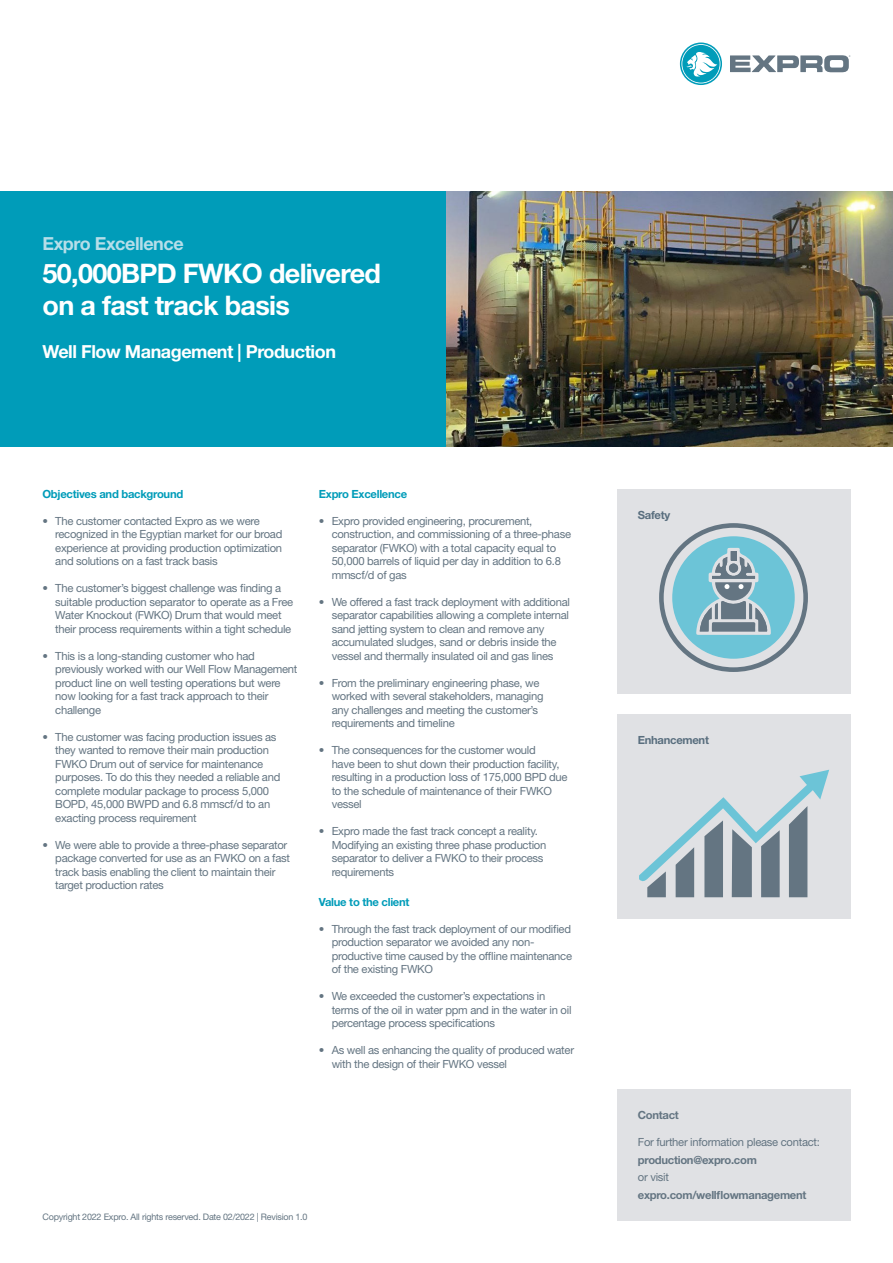
<style>
.page{position:relative;width:893px;height:1263px;background:#fff}
.page>*{position:absolute;margin:0;border:0;box-sizing:border-box;transform-origin:0 0}
.t1{font:700 27px/32.4px "Helvetica Neue";letter-spacing:-.025em;color:#fff}
.t2{font:700 18px "Helvetica Neue";letter-spacing:-.025em;color:#fff}
.t3{font:700 18px "Helvetica Neue";letter-spacing:-.025em;color:#b6dee9}
.t4{font:11.25px/13.5px "Helvetica Neue";letter-spacing:-.025em;color:#647582}
.t5{font:700 11.25px "Helvetica Neue";letter-spacing:-.025em;color:#647582}
.t6{font:700 11.25px "Helvetica Neue";letter-spacing:-.025em;color:#009cb9}
.t7{font:700 11.25px "Helvetica Neue";letter-spacing:-.025em;color:#596e7e}
.t8{font:9px "Helvetica Neue";letter-spacing:-.025em;color:#647582}
</style>
<div class="page">
<div style="left:0;top:191px;width:446px;height:255px;background:#009cb9"></div>
<img style="left:446px;top:191px;width:447px;height:255px">
<svg style="left:680px;top:43px;width:42px;height:42px"></svg>
<svg style="left:730px;top:55px;width:120px;height:17px"></svg>
<div style="left:617px;top:1089px;width:233px;height:131px;background:#e0e1e4"></div>
<div style="left:617px;top:489px;width:233px;height:204px;background:#e0e1e4"></div>
<svg style="left:659px;top:523px;width:149px;height:149px"></svg>
<div style="left:617px;top:714px;width:233px;height:204px;background:#e0e1e4"></div>
<svg style="left:639px;top:770px;width:190px;height:127px"></svg>
<p class="t3" style="left:43px;top:233px;width:143px">Expro Excellence</p>
<p class="t1" style="left:43px;top:256px;width:340px">50,000BPD FWKO delivered on a fast track basis</p>
<p class="t2" style="left:43px;top:341px;width:295px">Well Flow Management | Production</p>
<p class="t6" style="left:43px;top:487px;width:142px">Objectives and background</p>
<p class="t4" style="left:55px;top:514px;width:229px;text-indent:-13px">• The customer contacted Expro as we were recognized in the Egyptian market for our broad experience at providing production optimization and solutions on a fast track basis</p>
<p class="t4" style="left:55px;top:581px;width:239px;text-indent:-13px">• The customer’s biggest challenge was finding a suitable production separator to operate as a Free Water Knockout (FWKO) Drum that would meet their process requirements within a tight schedule</p>
<p class="t4" style="left:55px;top:649px;width:244px;text-indent:-13px">• This is a long-standing customer who had previously worked with our Well Flow Management product line on well testing operations but were now looking for a fast track approach to their challenge</p>
<p class="t4" style="left:55px;top:730px;width:227px;text-indent:-13px">• The customer was facing production issues as they wanted to remove their main production FWKO Drum out of service for maintenance purposes. To do this they needed a reliable and complete modular package to process 5,000<br>BOPD, 45,000 BWPD and 6.8 mmscf/d to an exacting process requirement</p>
<p class="t4" style="left:55px;top:838px;width:236px;text-indent:-13px">• We were able to provide a three-phase separator package converted for use as an FWKO on a fast track basis enabling the client to maintain their target production rates</p>
<p class="t6" style="left:319px;top:487px;width:90px">Expro Excellence</p>
<p class="t4" style="left:332px;top:514px;width:241px;text-indent:-13px">• Expro provided engineering, procurement, construction, and commissioning of a three-phase separator (FWKO) with a total capacity equal to 50,000 barrels of liquid per day in addition to 6.8 mmscf/d of gas</p>
<p class="t4" style="left:332px;top:595px;width:240px;text-indent:-13px">• We offered a fast track deployment with additional separator capabilities allowing a complete internal sand jetting system to clean and remove any accumulated sludges, sand or debris inside the vessel and thermally insulated oil and gas lines</p>
<p class="t4" style="left:332px;top:676px;width:213px;text-indent:-13px">• From the preliminary engineering phase, we worked with several stakeholders, managing any challenges and meeting the customer’s requirements and timeline</p>
<p class="t4" style="left:332px;top:743px;width:237px;text-indent:-13px">• The consequences for the customer would<br>have been to shut down their production facility, resulting in a production loss of 175,000 BPD due to the schedule of maintenance of their FWKO vessel</p>
<p class="t4" style="left:332px;top:824px;width:216px;text-indent:-13px">• Expro made the fast track concept a reality.<br>Modifying an existing three phase production separator to deliver a FWKO to their process requirements</p>
<p class="t6" style="left:319px;top:895px;width:92px">Value to the client</p>
<p class="t4" style="left:332px;top:922px;width:242px;text-indent:-13px">• Through the fast track deployment of our modified production separator we avoided any non&shy;productive time caused by the offline maintenance of the existing FWKO</p>
<p class="t4" style="left:332px;top:989px;width:241px;text-indent:-13px">• We exceeded the customer’s expectations in terms of the oil in water ppm and in the water in oil percentage process specifications</p>
<p class="t4" style="left:332px;top:1043px;width:244px;text-indent:-13px">• As well as enhancing the quality of produced water with the design of their FWKO vessel</p>
<p class="t8" style="left:43px;top:1212px;width:267px">Copyright 2022 Expro. All rights reserved. Date 02/2022 | Revision 1.0</p>
<p class="t7" style="left:638px;top:508px;width:34px">Safety</p>
<p class="t7" style="left:638px;top:733px;width:73px">Enhancement</p>
<p class="t5" style="left:638px;top:1108px;width:43px">Contact</p>
<p class="t4" style="left:638px;top:1135px;width:184px">For further information please contact:</p>
<p class="t5" style="left:638px;top:1153px;width:121px">production@expro.com</p>
<p class="t4" style="left:638px;top:1170px;width:33px">or visit</p>
<p class="t5" style="left:638px;top:1188px;width:170px">expro.com/wellflowmanagement</p>
</div>
